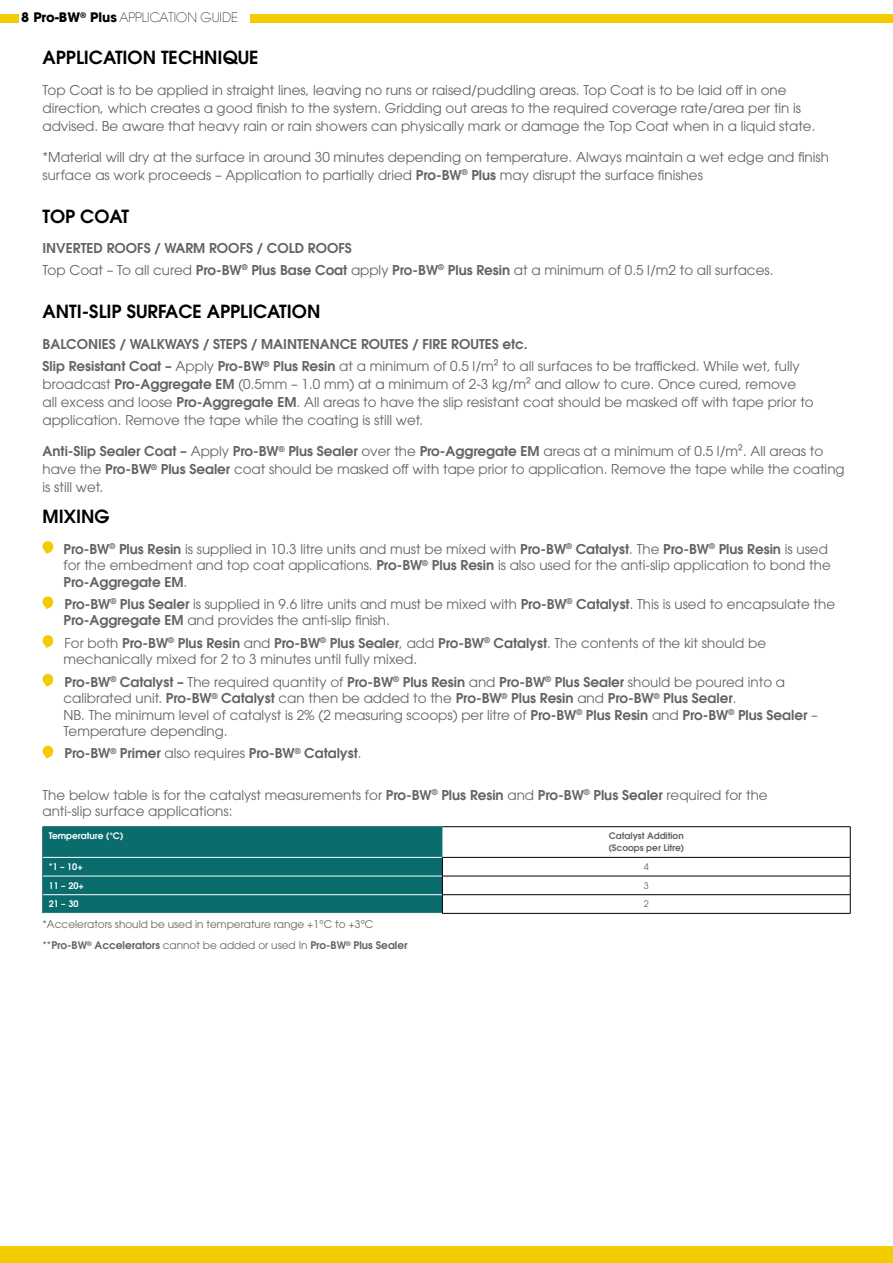
<style>
.page{position:relative;width:893px;height:1263px;background:#fff}
.page>*{position:absolute;margin:0;border:0;box-sizing:border-box;transform-origin:0 0}
.t1{font:600 18px "Avant Garde LT";color:#000}
.t2{font:13.5px/18px "ITC Avant Garde Pro";color:#646363}
.t3{font:600 13.5px/16.5px "Avant Garde LT";color:#646363}
.t4{font:200 13.05px "Avant Garde LT";color:#000}
.t5{font:600 10.5px "Avant Garde LT";color:#646363}
.t6{font:10.5px "ITC Avant Garde Pro";color:#646363}
.t7{font:600 9px "Avant Garde LT";color:#fff}
.t8{font:600 9px/12px "Avant Garde LT";color:#646363}
.t9{font:9px "ITC Avant Garde Pro";color:#646363}
.s1{font-family:"ITC Avant Garde Pro";font-weight:700}
.s2{font-family:"Avant Garde LT";font-weight:600}
.s3{font-family:"ITC Avant Garde Pro";font-weight:400}
</style>
<div class="page">
<div style="left:0;top:1246px;width:893px;height:17px;background:#f3cc00"></div>
<div style="left:0;top:14px;width:18px;height:8px;background:#f3cc00"></div>
<div style="left:251px;top:14px;width:642px;height:8px;background:#f3cc00"></div>
<svg style="left:42px;top:541px;width:11px;height:13px"></svg>
<svg style="left:42px;top:596px;width:11px;height:13px"></svg>
<svg style="left:42px;top:635px;width:11px;height:13px"></svg>
<svg style="left:42px;top:674px;width:11px;height:12px"></svg>
<svg style="left:42px;top:745px;width:11px;height:13px"></svg>
<hr style="left:442px;top:826px;width:408px;height:1px;background:#000">
<hr style="left:850px;top:827px;width:1px;height:30px;background:#000">
<hr style="left:43px;top:826px;width:399px;height:1px;background:#0a6c6c">
<hr style="left:442px;top:857px;width:408px;height:1px;background:#000">
<hr style="left:442px;top:876px;width:408px;height:1px;background:#000">
<hr style="left:442px;top:894px;width:408px;height:1px;background:#000">
<svg style="left:42px;top:827px;width:401px;height:86px;background:#137171"></svg>
<svg style="left:850px;top:857px;width:1px;height:56px"></svg>
<hr style="left:442px;top:913px;width:408px;height:1px;background:#000">
<p class="t4" style="left:21px;top:10px;width:219px"><span class="s1">8 Pro-BW</span><sup>®</sup> <span class="s1">Plus</span> APPLICATION GUIDE</p>
<h1 class="t1" style="left:43px;top:46px;width:218px">APPLICATION TECHNIQUE</h1>
<p class="t2" style="left:43px;top:81px;width:774px">Top Coat is to be applied in straight lines, leaving no runs or raised/puddling areas. Top Coat is to be laid off in one direction, which creates a good fi nish to the system. Gridding out areas to the required coverage rate/area per tin is advised. Be aware that heavy rain or rain showers can physically mark or damage the Top Coat when in a liquid state.</p>
<p class="t2" style="left:43px;top:148px;width:788px">*Material will dry at the surface in around 30 minutes depending on temperature. Always maintain a wet edge and finish surface as work proceeds – Application to partially dried <span class="s2">Pro-BW</span><sup>®</sup> <span class="s2">Plus</span> may disrupt the surface fi nishes</p>
<h1 class="t1" style="left:43px;top:205px;width:88px">TOP COAT</h1>
<p class="t3" style="left:43px;top:239px;width:311px">INVERTED ROOFS / WARM ROOFS / COLD ROOFS</p>
<p class="t2" style="left:43px;top:261px;width:732px">Top Coat – To all cured <span class="s2">Pro-BW</span><sup>®</sup> <span class="s2">Plus Base Coat</span> apply <span class="s2">Pro-BW</span><sup>®</sup> <span class="s2">Plus Resin</span> at a minimum of 0.5 l/m2 to all surfaces.</p>
<h1 class="t1" style="left:43px;top:300px;width:279px">ANTI-SLIP SURFACE APPLICATION</h1>
<p class="t3" style="left:43px;top:336px;width:487px">BALCONIES / WALKWAYS / STEPS / MAINTENANCE ROUTES / FIRE ROUTES etc.</p>
<p class="t2" style="left:43px;top:357px;width:773px"><span class="s2">Slip Resistant Coat –</span> Apply <span class="s2">Pro-BW</span><sup>®</sup> <span class="s2">Plus Resin</span> at a minimum of 0.5 l/m² to all surfaces to be trafficked. While wet, fully broadcast <span class="s2">Pro-Aggregate EM</span> (0.5mm – 1.0 mm) at a minimum of 2-3 kg/m² and allow to cure. Once cured, remove all excess and loose <span class="s2">Pro-Aggregate EM</span>. All areas to have the slip resistant coat should be masked off with tape prior to application. Remove the tape while the coating is still wet.</p>
<p class="t3" style="left:43px;top:443px;width:782px">Anti-Slip Sealer Coat – <span class="s3">Apply</span> Pro-BW<sup>®</sup> Plus Sealer <span class="s3">over the</span> Pro-Aggregate EM <span class="s3">areas at a minimum of 0.5 l/m². All areas to</span></p>
<p class="t2" style="left:43px;top:460px;width:804px">have the <span class="s2">Pro-BW</span><sup>®</sup> <span class="s2">Plus Sealer</span> coat should be masked off with tape prior to application. Remove the tape while the coating is still wet.</p>
<h1 class="t1" style="left:43px;top:505px;width:68px">MIXING</h1>
<p class="t2" style="left:64px;top:540px;width:769px;line-height:16.5px"><span class="s2">Pro-BW</span><sup>®</sup> <span class="s2">Plus Resin</span> is supplied in 10.3 litre units and must be mixed with <span class="s2">Pro-BW</span><sup>®</sup> <span class="s2">Catalyst</span>. The <span class="s2">Pro-BW</span><sup>®</sup> <span class="s2">Plus Resin</span> is used for the embedment and top coat applications. <span class="s2">Pro-BW</span><sup>®</sup> <span class="s2">Plus Resin</span> is also used for the anti-slip application to bond the</p>
<p class="t3" style="left:64px;top:573px;width:125px">Pro-Aggregate EM<span class="s3">.</span></p>
<p class="t2" style="left:64px;top:596px;width:773px;line-height:16.5px"><span class="s2">Pro-BW</span><sup>®</sup> <span class="s2">Plus Sealer</span> is supplied in 9.6 litre units and must be mixed with <span class="s2">Pro-BW</span><sup>®</sup> <span class="s2">Catalyst</span>. This is used to encapsulate the<br><span class="s2">Pro-Aggregate EM</span> and provides the anti-slip fi nish.</p>
<p class="t3" style="left:64px;top:634px;width:703px"><span class="s3">For both</span> Pro-BW<sup>®</sup> Plus Resin <span class="s3">and</span> Pro-BW<sup>®</sup> Plus Sealer<span class="s3">, add</span> Pro-BW<sup>®</sup> Catalyst<span class="s3">. The contents of the kit should be</span></p>
<p class="t2" style="left:64px;top:650px;width:355px">mechanically mixed for 2 to 3 minutes until fully mixed.</p>
<p class="t3" style="left:64px;top:673px;width:723px">Pro-BW<sup>®</sup> Catalyst – <span class="s3">The required quantity of</span> Pro-BW<sup>®</sup> Plus Resin <span class="s3">and</span> Pro-BW<sup>®</sup> Plus Sealer <span class="s3">should be poured into a calibrated unit.</span> Pro-BW<sup>®</sup> Catalyst <span class="s3">can then be added to the</span> Pro-BW<sup>®</sup> Plus Resin <span class="s3">and</span> Pro-BW<sup>®</sup> Plus Sealer<span class="s3">.</span></p>
<p class="t2" style="left:64px;top:706px;width:756px;line-height:16.5px">NB. The minimum level of catalyst is 2% (2 measuring scoops) per litre of <span class="s2">Pro-BW</span><sup>®</sup> <span class="s2">Plus Resin</span> and <span class="s2">Pro-BW</span><sup>®</sup> <span class="s2">Plus Sealer</span> –<br>Temperature depending.</p>
<p class="t3" style="left:64px;top:745px;width:299px">Pro-BW<sup>®</sup> Primer <span class="s3">also requires</span> Pro-BW<sup>®</sup> Catalyst<span class="s3">.</span></p>
<p class="t2" style="left:43px;top:786px;width:727px;line-height:16.5px">The below table is for the catalyst measurements for <span class="s2">Pro-BW</span><sup>®</sup> <span class="s2">Plus Resin</span> and <span class="s2">Pro-BW</span><sup>®</sup> <span class="s2">Plus Sealer</span> required for the anti-slip surface applications:</p>
<p class="t7" style="left:49px;top:830px;width:76px">Temperature (°C)</p>
<p class="t8" style="left:608px;top:830px;width:77px">Catalyst Addition (Scoops per Litre)</p>
<p class="t7" style="left:49px;top:861px;width:36px">*1 – 10+</p>
<p class="t9" style="left:644px;top:861px;width:6px">4</p>
<p class="t7" style="left:49px;top:879px;width:37px">11 – 20+</p>
<p class="t9" style="left:644px;top:880px;width:6px">3</p>
<p class="t7" style="left:49px;top:898px;width:31px">21 – 30</p>
<p class="t9" style="left:644px;top:898px;width:6px">2</p>
<p class="t6" style="left:43px;top:918px;width:332px">*Accelerators should be used in temperature range +1ºC to +3ºC</p>
<p class="t5" style="left:43px;top:938px;width:367px"><span class="s3">**</span>Pro-BW<sup>®</sup> Accelerators <span class="s3">cannot be added or used In</span> Pro-BW<sup>®</sup> Plus Sealer</p>
</div>
